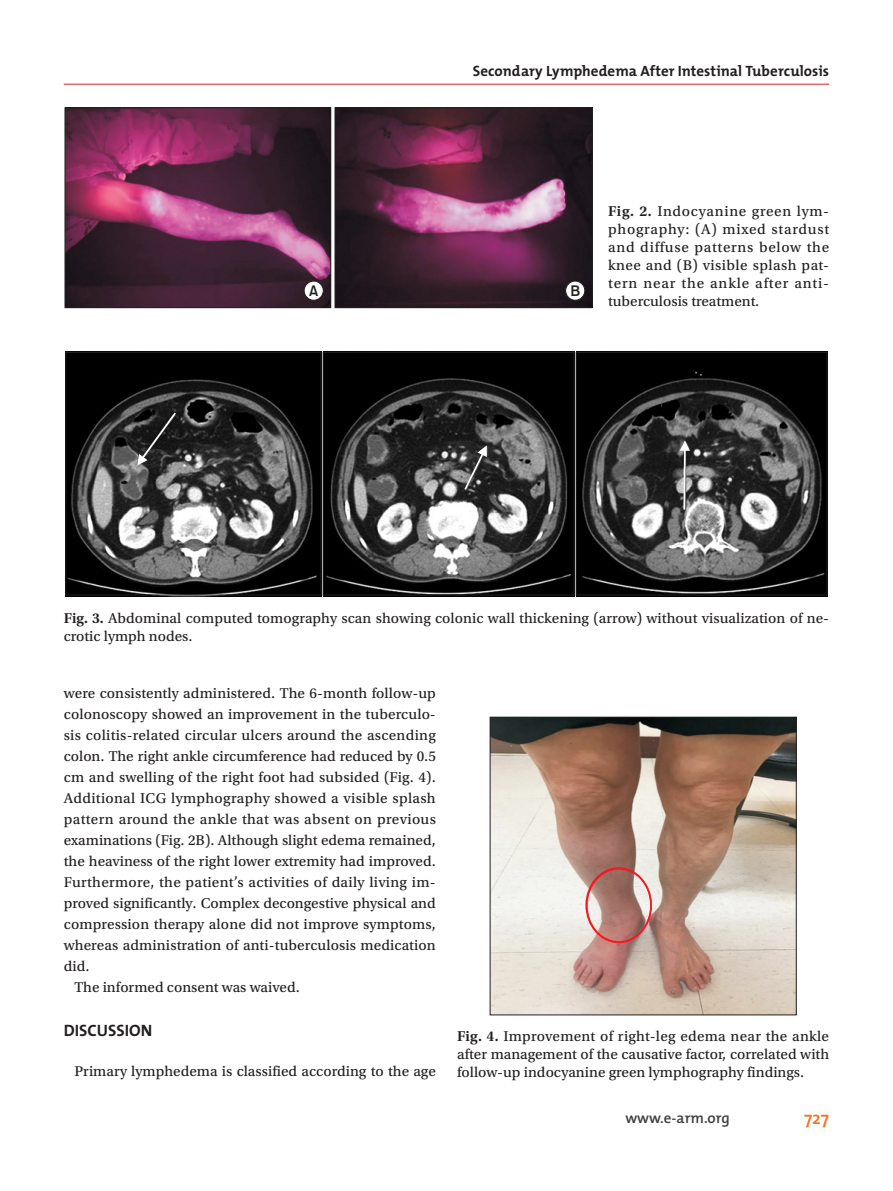
<style>
.page{position:relative;width:893px;height:1191px;background:#fff}
.page>*{position:absolute;margin:0;border:0;box-sizing:border-box;transform-origin:0 0}
.t1{font:600 18px "The Mix";color:#f47321}
.서론{font:700 16.5px "The Mix";color:#231f20}
.바탕글{font:15px/21px "Utopia Std Capt";color:#231f20;text-align:justify}
.그림{font:15px/18px "Utopia Std Capt";color:#231f20;text-align:justify}
.t2{font:700 15px "The Mix";color:#231f20}
.t3{font:600 15px "The Mix";color:#3e3e3f}
.t4{font:15px "Gothic 725 BT Bold A";color:#231f20}
.s1{font-family:"Utopia Std";font-weight:600}
</style>
<div class="page">
<hr style="left:64px;top:84px;width:765px;height:1px;background:#d1232a">
<svg style="left:64px;top:107px;width:529px;height:201px;background:#5a2e46"></svg>
<svg style="left:65px;top:352px;width:762px;height:243px;background:#393939"></svg>
<svg style="left:137px;top:412px;width:39px;height:53px;background:#323232"></svg>
<svg style="left:464px;top:445px;width:23px;height:45px"></svg>
<svg style="left:680px;top:440px;width:10px;height:69px"></svg>
<img style="left:492px;top:719px;width:302px;height:294px">
<div style="left:490px;top:717px;width:306px;height:298px;border:1px solid #231f20"></div>
<div style="left:585px;top:867px;width:67px;height:76px;border:2px solid #ee1d23;border-radius:50%"></div>
<p class="t2" style="left:473px;top:59px;width:358px">Secondary Lymphedema After Intestinal Tuberculosis</p>
<p class="t4" style="left:309px;top:282px;width:11px">A</p>
<p class="t4" style="left:570px;top:282px;width:11px">B</p>
<p class="그림" style="left:608px;top:203px;width:223px"><span class="s1">Fig. 2.</span> Indocyanine green lym&shy;phography: (A) mixed stardust and diffuse patterns below the knee and (B) visible splash pat&shy;tern near the ankle after anti&shy;tuberculosis treatment.</p>
<p class="그림" style="left:64px;top:609px;width:767px"><span class="s1">Fig. 3.</span> Abdominal computed tomography scan showing colonic wall thickening (arrow) without visualization of ne&shy;crotic lymph nodes.</p>
<p class="바탕글" style="left:64px;top:683px;width:374px">were consistently administered. The 6-month follow-up colonoscopy showed an improvement in the tuberculo&shy;sis colitis-related circular ulcers around the ascending colon. The right ankle circumference had reduced by 0.5 cm and swelling of the right foot had subsided (Fig. 4).<br>Additional ICG lymphography showed a visible splash pattern around the ankle that was absent on previous examinations (Fig. 2B). Although slight edema remained, the heaviness of the right lower extremity had improved.<br>Furthermore, the patient’s activities of daily living im&shy;proved significantly. Complex decongestive physical and compression therapy alone did not improve symptoms, whereas administration of anti-tuberculosis medication did.</p>
<p class="바탕글" style="left:74px;top:977px;width:227px">The informed consent was waived.</p>
<p class="서론" style="left:64px;top:1016px;width:90px">DISCUSSION</p>
<p class="바탕글" style="left:74px;top:1061px;width:363px">Primary lymphedema is classified according to the age</p>
<p class="그림" style="left:457px;top:1027px;width:374px"><span class="s1">Fig. 4.</span> Improvement of right-leg edema near the ankle after management of the causative factor, correlated with follow-up indocyanine green lymphography findings.</p>
<p class="t3" style="left:625px;top:1105px;width:106px">www.e-arm.org</p>
<p class="t1" style="left:804px;top:1102px;width:27px">727</p>
</div>
